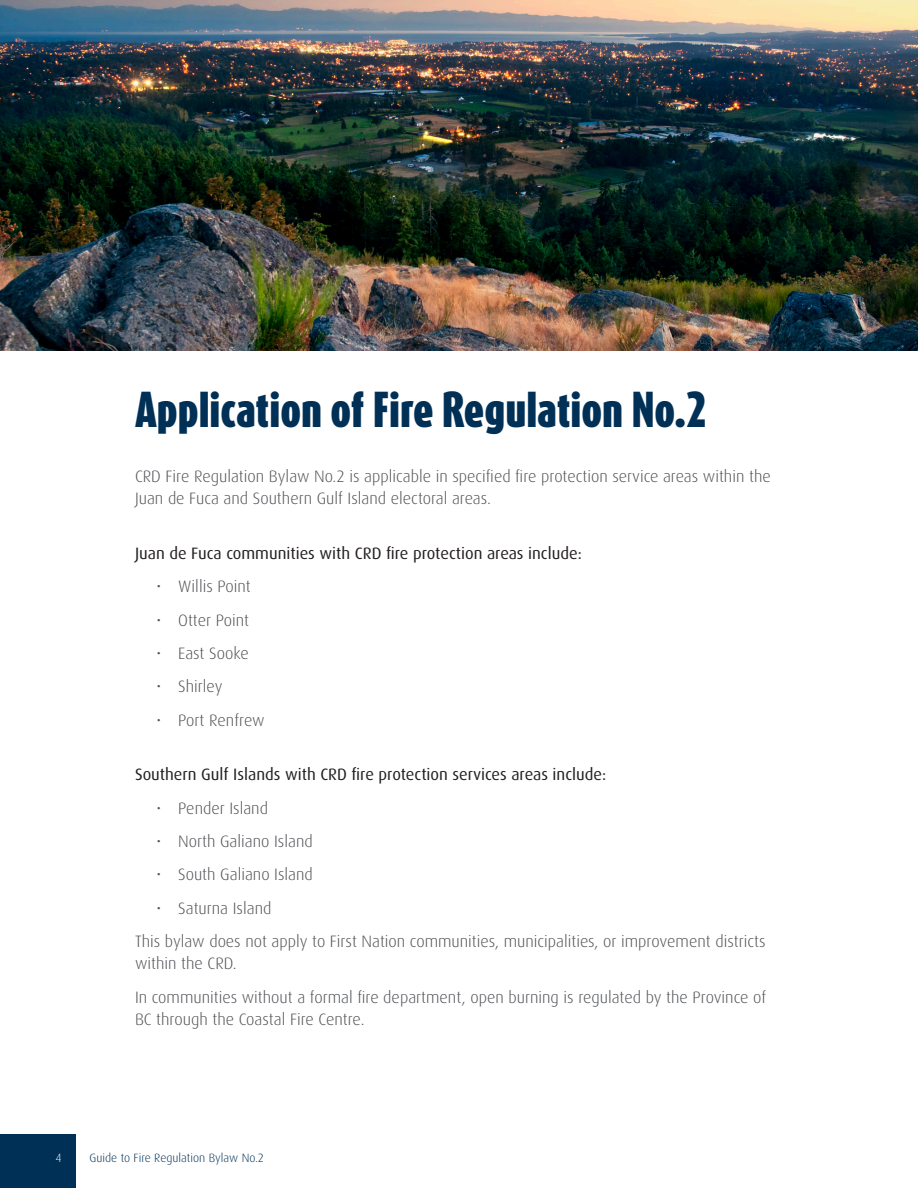
<style>
.page{position:relative;width:918px;height:1188px;background:#fff}
.page>*{position:absolute;margin:0;border:0;box-sizing:border-box;transform-origin:0 0}
.Headline_28_32{font:900 42px "Dax Compact Pro";color:#003056}
.Body_11_15{font:300 16.5px/22.5px "Dax OT";color:#4d4f53}
.Headline_Medium_11_1{font:16.5px "Dax OT";color:#231f20}
.t1{font:300 12px "Dax OT";color:#003056}
.t2{font:300 12px "Dax OT";color:#fff}
</style>
<div class="page">
<div style="left:0;top:1134px;width:76px;height:54px;background:#003056"></div>
<img style="left:0;top:0;width:918px;height:351px">
<p class="Headline_28_32" style="left:135px;top:381px;width:573px">Application of Fire Regulation No.2</p>
<p class="Body_11_15" style="left:135px;top:462px;width:637px">CRD Fire Regulation Bylaw No.2 is applicable in specified fire protection service areas within the<br>Juan de Fuca and Southern Gulf Island electoral areas.</p>
<p class="Headline_Medium_11_1" style="left:135px;top:538px;width:448px">Juan de Fuca communities with CRD fire protection areas include:</p>
<p class="Body_11_15" style="left:157px;top:572px;width:96px">• Willis Point</p>
<p class="Body_11_15" style="left:157px;top:606px;width:94px">• Otter Point</p>
<p class="Body_11_15" style="left:157px;top:639px;width:94px">• East Sooke</p>
<p class="Body_11_15" style="left:157px;top:672px;width:67px">• Shirley</p>
<p class="Body_11_15" style="left:157px;top:706px;width:110px">• Port Renfrew</p>
<p class="Headline_Medium_11_1" style="left:135px;top:759px;width:473px">Southern Gulf Islands with CRD fire protection services areas include:</p>
<p class="Body_11_15" style="left:157px;top:794px;width:113px">• Pender Island</p>
<p class="Body_11_15" style="left:157px;top:827px;width:158px">• North Galiano Island</p>
<p class="Body_11_15" style="left:157px;top:860px;width:158px">• South Galiano Island</p>
<p class="Body_11_15" style="left:157px;top:894px;width:116px">• Saturna Island</p>
<p class="Body_11_15" style="left:135px;top:927px;width:632px">This bylaw does not apply to First Nation communities, municipalities, or improvement districts within the CRD.</p>
<p class="Body_11_15" style="left:135px;top:983px;width:633px">In communities without a formal fire department, open burning is regulated by the Province of<br>BC through the Coastal Fire Centre.</p>
<p class="t2" style="left:55px;top:1147px;width:8px">4</p>
<p class="t1" style="left:90px;top:1147px;width:176px">Guide to Fire Regulation Bylaw No.2</p>
</div>
